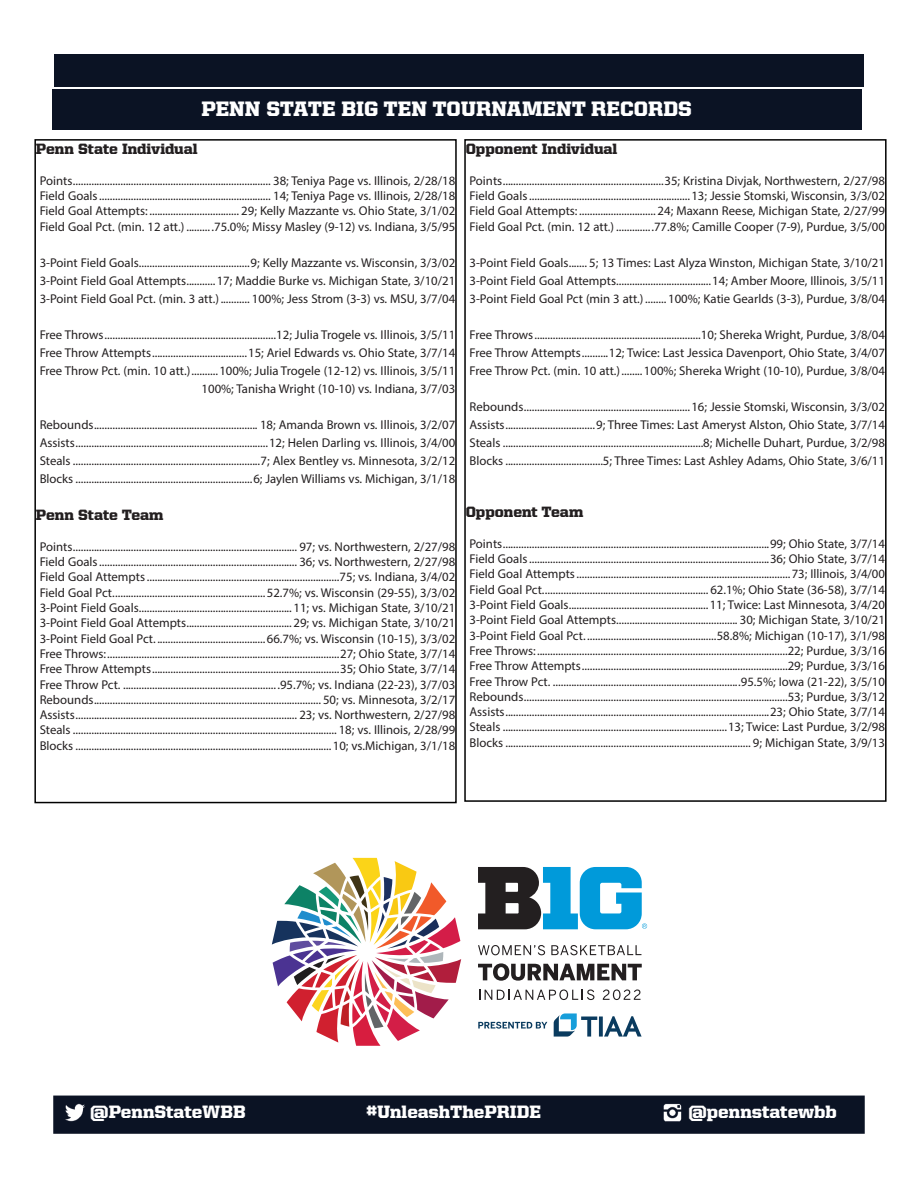
<style>
.page{position:relative;width:918px;height:1188px;background:#fff}
.page>*{position:absolute;margin:0;border:0;box-sizing:border-box;transform-origin:0 0}
.t1{font:900 21px "United Serif Reg";color:#fff}
.t2{font:900 18px "United Serif Reg";color:#fff}
.t3{font:900 15px "United Serif Reg";letter-spacing:-.005em;color:#231f20}
.t4{font:12.75px "Myriad Pro";color:#231f20}
</style>
<div class="page">
<div style="left:54px;top:54px;width:810px;height:32px;background:#0b1324"></div>
<div style="left:53px;top:1096px;width:812px;height:38px;background:#0b1324;border:2px solid #0b1324"></div>
<img style="left:65px;top:1103px;width:20px;height:19px">
<img style="left:663px;top:1103px;width:19px;height:18px">
<div style="left:34px;top:139px;width:423px;height:664px;border:2px solid #000"></div>
<div style="left:464px;top:139px;width:423px;height:663px;border:2px solid #000"></div>
<div style="left:53px;top:90px;width:809px;height:40px;background:#0b1324"></div>
<svg style="left:554px;top:1013px;width:88px;height:24px"></svg>
<svg style="left:478px;top:1022px;width:69px;height:7px"></svg>
<svg style="left:478px;top:945px;width:67px;height:10px"></svg>
<svg style="left:551px;top:945px;width:90px;height:10px"></svg>
<svg style="left:478px;top:963px;width:164px;height:18px"></svg>
<svg style="left:479px;top:989px;width:115px;height:11px"></svg>
<svg style="left:603px;top:989px;width:38px;height:11px"></svg>
<svg style="left:478px;top:867px;width:169px;height:62px"></svg>
<svg style="left:272px;top:858px;width:189px;height:188px"></svg>
<p class="t1" style="left:201px;top:97px;width:492px">PENN STATE BIG TEN TOURNAMENT RECORDS</p>
<p class="t3" style="left:36px;top:141px;width:163px">Penn State Individual</p>
<p class="t4" style="left:40px;top:173px;width:417px">Points........................................................................... 38; Teniya Page vs. Illinois, 2/28/18</p>
<p class="t4" style="left:40px;top:188px;width:417px">Field Goals................................................................. 14; Teniya Page vs. Illinois, 2/28/18</p>
<p class="t4" style="left:40px;top:203px;width:417px">Field Goal Attempts: .................................. 29; Kelly Mazzante vs. Ohio State, 3/1/02</p>
<p class="t4" style="left:40px;top:219px;width:417px">Field Goal Pct. (min. 12 att.) ......... .75.0%; Missy Masley (9-12) vs. Indiana, 3/5/95</p>
<p class="t4" style="left:40px;top:255px;width:417px">3-Point Field Goals..........................................9; Kelly Mazzante vs. Wisconsin, 3/3/02</p>
<p class="t4" style="left:40px;top:273px;width:417px">3-Point Field Goal Attempts...........17; Maddie Burke vs. Michigan State, 3/10/21</p>
<p class="t4" style="left:40px;top:291px;width:417px">3-Point Field Goal Pct. (min. 3 att.)........... 100%; Jess Strom (3-3) vs. MSU, 3/7/04</p>
<p class="t4" style="left:40px;top:327px;width:417px">Free Throws.................................................................12; Julia Trogele vs. Illinois, 3/5/11</p>
<p class="t4" style="left:40px;top:345px;width:417px">Free Throw Attempts....................................15; Ariel Edwards vs. Ohio State, 3/7/14</p>
<p class="t4" style="left:40px;top:363px;width:417px">Free Throw Pct. (min. 10 att.)..........100%; Julia Trogele (12-12) vs. Illinois, 3/5/11</p>
<p class="t4" style="left:202px;top:381px;width:255px">100%; Tanisha Wright (10-10) vs. Indiana, 3/7/03</p>
<p class="t4" style="left:40px;top:417px;width:417px">Rebounds.............................................................. 18; Amanda Brown vs. Illinois, 3/2/07</p>
<p class="t4" style="left:40px;top:435px;width:417px">Assists.........................................................................12; Helen Darling vs. Illinois, 3/4/00</p>
<p class="t4" style="left:40px;top:453px;width:417px">Steals .......................................................................7; Alex Bentley vs. Minnesota, 3/2/12</p>
<p class="t4" style="left:40px;top:471px;width:417px">Blocks ...................................................................6; Jaylen Williams vs. Michigan, 3/1/18</p>
<p class="t3" style="left:36px;top:507px;width:129px">Penn State Team</p>
<p class="t4" style="left:40px;top:539px;width:417px">Points..................................................................................... 97; vs. Northwestern, 2/27/98</p>
<p class="t4" style="left:40px;top:554px;width:417px">Field Goals........................................................................... 36; vs. Northwestern, 2/27/98</p>
<p class="t4" style="left:40px;top:569px;width:417px">Field Goal Attempts.........................................................................75; vs. Indiana, 3/4/02</p>
<p class="t4" style="left:40px;top:585px;width:417px">Field Goal Pct..........................................................52.7%; vs. Wisconsin (29-55), 3/3/02</p>
<p class="t4" style="left:40px;top:600px;width:417px">3-Point Field Goals..........................................................11; vs. Michigan State, 3/10/21</p>
<p class="t4" style="left:40px;top:615px;width:417px">3-Point Field Goal Attempts........................................29; vs. Michigan State, 3/10/21</p>
<p class="t4" style="left:40px;top:631px;width:417px">3-Point Field Goal Pct. .........................................66.7%; vs. Wisconsin (10-15), 3/3/02</p>
<p class="t4" style="left:40px;top:646px;width:417px">Free Throws:........................................................................................27; Ohio State, 3/7/14</p>
<p class="t4" style="left:40px;top:661px;width:417px">Free Throw Attempts.......................................................................35; Ohio State, 3/7/14</p>
<p class="t4" style="left:40px;top:676px;width:417px">Free Throw Pct. ...........................................................95.7%; vs. Indiana (22-23), 3/7/03</p>
<p class="t4" style="left:40px;top:692px;width:417px">Rebounds...................................................................................... 50; vs. Minnesota, 3/2/17</p>
<p class="t4" style="left:40px;top:707px;width:417px">Assists.................................................................................... 23; vs. Northwestern, 2/27/98</p>
<p class="t4" style="left:40px;top:722px;width:417px">Steals .................................................................................................... 18; vs. Illinois, 2/28/99</p>
<p class="t4" style="left:40px;top:738px;width:417px">Blocks .................................................................................................10; vs.Michigan, 3/1/18</p>
<p class="t3" style="left:466px;top:141px;width:153px">Opponent Individual</p>
<p class="t4" style="left:470px;top:173px;width:417px">Points.............................................................35; Kristina Divjak, Northwestern, 2/27/98</p>
<p class="t4" style="left:470px;top:188px;width:417px">Field Goals.............................................................13; Jessie Stomski, Wisconsin, 3/3/02</p>
<p class="t4" style="left:470px;top:203px;width:417px">Field Goal Attempts: ............................. 24; Maxann Reese, Michigan State, 2/27/99</p>
<p class="t4" style="left:470px;top:219px;width:417px">Field Goal Pct. (min. 12 att.) ..............77.8%; Camille Cooper (7-9), Purdue, 3/5/00</p>
<p class="t4" style="left:470px;top:255px;width:417px">3-Point Field Goals....... 5; 13 Times: Last Alyza Winston, Michigan State, 3/10/21</p>
<p class="t4" style="left:470px;top:273px;width:417px">3-Point Field Goal Attempts....................................14; Amber Moore, Illinois, 3/5/11</p>
<p class="t4" style="left:470px;top:291px;width:417px">3-Point Field Goal Pct (min 3 att.)........ 100%; Katie Gearlds (3-3), Purdue, 3/8/04</p>
<p class="t4" style="left:470px;top:327px;width:417px">Free Throws...............................................................10; Shereka Wright, Purdue, 3/8/04</p>
<p class="t4" style="left:470px;top:345px;width:417px">Free Throw Attempts..........12; Twice: Last Jessica Davenport, Ohio State, 3/4/07</p>
<p class="t4" style="left:470px;top:363px;width:417px">Free Throw Pct. (min. 10 att.)........100%; Shereka Wright (10-10), Purdue, 3/8/04</p>
<p class="t4" style="left:470px;top:399px;width:417px">Rebounds...............................................................16; Jessie Stomski, Wisconsin, 3/3/02</p>
<p class="t4" style="left:470px;top:417px;width:417px">Assists..................................9; Three Times: Last Ameryst Alston, Ohio State, 3/7/14</p>
<p class="t4" style="left:470px;top:435px;width:417px">Steals ............................................................................8; Michelle Duhart, Purdue, 3/2/98</p>
<p class="t4" style="left:470px;top:453px;width:417px">Blocks .....................................5; Three Times: Last Ashley Adams, Ohio State, 3/6/11</p>
<p class="t3" style="left:466px;top:504px;width:119px">Opponent Team</p>
<p class="t4" style="left:470px;top:536px;width:417px">Points.....................................................................................................99; Ohio State, 3/7/14</p>
<p class="t4" style="left:470px;top:551px;width:417px">Field Goals...........................................................................................36; Ohio State, 3/7/14</p>
<p class="t4" style="left:470px;top:566px;width:417px">Field Goal Attempts.................................................................................73; Illinois, 3/4/00</p>
<p class="t4" style="left:470px;top:582px;width:417px">Field Goal Pct............................................................... 62.1%; Ohio State (36-58), 3/7/14</p>
<p class="t4" style="left:470px;top:597px;width:417px">3-Point Field Goals.....................................................11; Twice: Last Minnesota, 3/4/20</p>
<p class="t4" style="left:470px;top:612px;width:417px">3-Point Field Goal Attempts.............................................. 30; Michigan State, 3/10/21</p>
<p class="t4" style="left:470px;top:628px;width:417px">3-Point Field Goal Pct. .................................................58.8%; Michigan (10-17), 3/1/98</p>
<p class="t4" style="left:470px;top:643px;width:417px">Free Throws:...............................................................................................22; Purdue, 3/3/16</p>
<p class="t4" style="left:470px;top:658px;width:417px">Free Throw Attempts..............................................................................29; Purdue, 3/3/16</p>
<p class="t4" style="left:470px;top:673px;width:417px">Free Throw Pct. .......................................................................95.5%; Iowa (21-22), 3/5/10</p>
<p class="t4" style="left:470px;top:689px;width:417px">Rebounds....................................................................................................53; Purdue, 3/3/12</p>
<p class="t4" style="left:470px;top:704px;width:417px">Assists....................................................................................................23; Ohio State, 3/7/14</p>
<p class="t4" style="left:470px;top:719px;width:417px">Steals .....................................................................................13; Twice: Last Purdue, 3/2/98</p>
<p class="t4" style="left:470px;top:735px;width:417px">Blocks ............................................................................................. 9; Michigan State, 3/9/13</p>
<h2 class="t2" style="left:90px;top:1101px;width:157px">@PennStateWBB</h2>
<h2 class="t2" style="left:367px;top:1102px;width:176px">#UnleashThePRIDE</h2>
<h2 class="t2" style="left:688px;top:1102px;width:150px">@pennstatewbb</h2>
</div>
